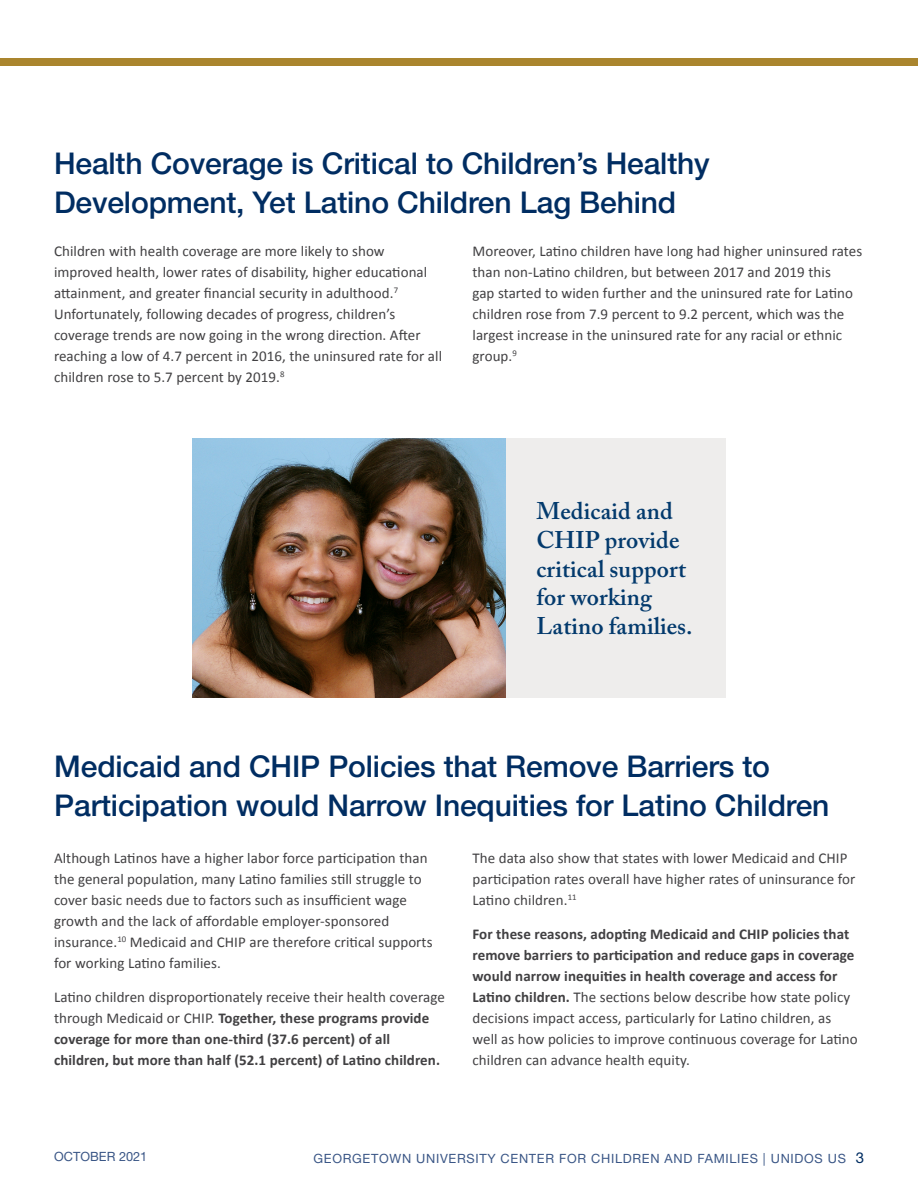
<style>
.page{position:relative;width:918px;height:1188px;background:#fff}
.page>*{position:absolute;margin:0;border:0;box-sizing:border-box;transform-origin:0 0}
.Headers{font:500 30px/39px "Helvetica Neue LT Std";letter-spacing:-.005em;color:#002d62}
.body_copy{font:600 24px/28.8px "Adobe Caslon Pro";letter-spacing:.005em;color:#033a6d}
.body_copy-2{font:15px/21px "Calibri";letter-spacing:.005em;color:#414042}
.body_copy-3{font:700 15px/21px "Calibri";letter-spacing:.005em;color:#414042}
.t1{font:12.75px "Helvetica Neue LT Std";letter-spacing:.055em;color:#3a5686}
.t2{font:12.75px "Helvetica Neue LT Std";color:#3a5686}
.s1{font-weight:400}
.s2{font-weight:700}
.s3{font-size:15px;color:#002d62}
</style>
<div class="page">
<div style="left:0;top:58px;width:918px;height:8px;background:#aa852e"></div>
<img style="left:192px;top:439px;width:314px;height:259px">
<div style="left:506px;top:439px;width:220px;height:259px;background:#eeedec"></div>
<p class="Headers" style="left:54px;top:144px;width:657px">Health Coverage is Critical to Children’s Healthy<br>Development, Yet Latino Children Lag Behind</p>
<p class="body_copy-2" style="left:54px;top:240px;width:390px">Children with health coverage are more likely to show improved health, lower rates of disability, higher educational attainment, and greater financial security in adulthood.<sup>7<br></sup>Unfortunately, following decades of progress, children’s coverage trends are now going in the wrong direction. After reaching a low of 4.7 percent in 2016, the uninsured rate for all children rose to 5.7 percent by 2019.<sup>8</sup></p>
<p class="body_copy-2" style="left:472px;top:240px;width:391px">Moreover, Latino children have long had higher uninsured rates than non-Latino children, but between 2017 and 2019 this<br>gap started to widen further and the uninsured rate for Latino children rose from 7.9 percent to 9.2 percent, which was the largest increase in the uninsured rate for any racial or ethnic group.<sup>9</sup></p>
<p class="body_copy" style="left:536px;top:496px;width:158px">Medicaid and<br>CHIP provide critical support for working<br>Latino families.</p>
<p class="Headers" style="left:54px;top:747px;width:777px">Medicaid and CHIP Policies that Remove Barriers to<br>Participation would Narrow Inequities for Latino Children</p>
<p class="body_copy-2" style="left:54px;top:847px;width:380px">Although Latinos have a higher labor force participation than the general population, many Latino families still struggle to cover basic needs due to factors such as insufficient wage growth and the lack of affordable employer-sponsored insurance.<sup>10</sup> Medicaid and CHIP are therefore critical supports for working Latino families.</p>
<p class="body_copy-3" style="left:54px;top:986px;width:392px"><span class="s1">Latino children disproportionately receive their health coverage through Medicaid or CHIP.</span> Together, these programs provide coverage for more than one-third (37.6 percent) of all children, but more than half (52.1 percent) of Latino children.</p>
<p class="body_copy-2" style="left:472px;top:847px;width:384px">The data also show that states with lower Medicaid and CHIP participation rates overall have higher rates of uninsurance for<br>Latino children.<sup>11</sup></p>
<p class="body_copy-2" style="left:472px;top:923px;width:387px"><span class="s2">For these reasons, adopting Medicaid and CHIP policies that remove barriers to participation and reduce gaps in coverage would narrow inequities in health coverage and access for Latino children.</span> The sections below describe how state policy decisions impact access, particularly for Latino children, as well as how policies to improve continuous coverage for Latino children can advance health equity.</p>
<p class="t2" style="left:54px;top:1149px;width:95px">OCTOBER 2021</p>
<p class="t1" style="left:314px;top:1151px;width:552px">GEORGETOWN UNIVERSITY CENTER FOR CHILDREN AND FAMILIES | UNIDOS US <span class="s3">3</span></p>
</div>
